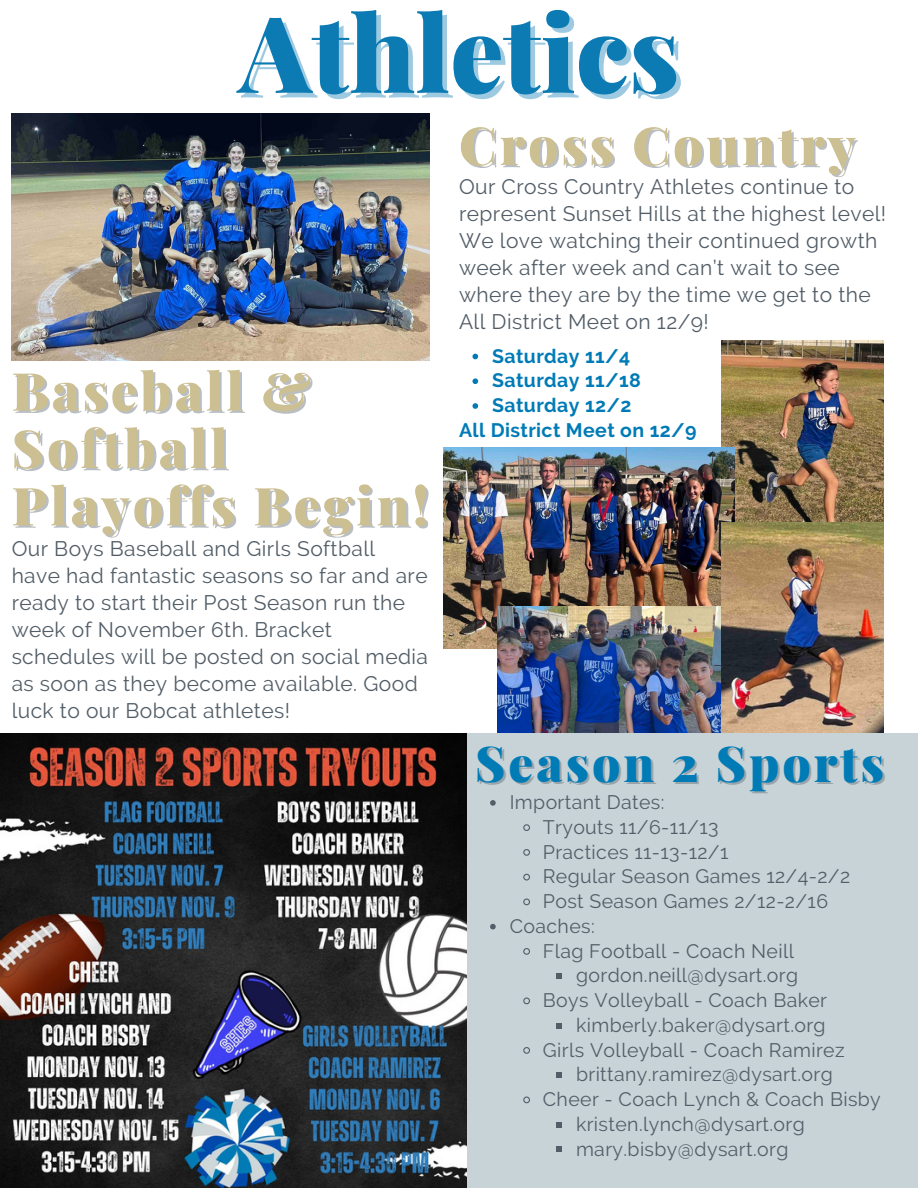
<style>
.page{position:relative;width:918px;height:1188px;background:#fff}
.page>*{position:absolute;margin:0;border:0;box-sizing:border-box;transform-origin:0 0}
.t1{font:900 106.2px "Playfair Display";color:#0c7bb3}
.t2{font:900 52.5px/57.3px "Playfair Display";letter-spacing:.06em;color:#ccbf92}
.t3{font:900 49.5px "Playfair Display";letter-spacing:.06em;color:#007bb6}
.t4{font:21px/27px "Raleway";letter-spacing:.02em;color:#525d67}
.t5{font:19.5px "Raleway";letter-spacing:.02em;color:#525d67}
.t6{font:700 19.5px "Raleway";letter-spacing:.02em;color:#007bb6}
</style>
<div class="page">
<img style="left:12px;top:113px;width:417px;height:248px">
<img style="left:721px;top:340px;width:162px;height:182px">
<img style="left:444px;top:447px;width:291px;height:202px">
<img style="left:497px;top:606px;width:224px;height:128px">
<img style="left:721px;top:522px;width:162px;height:212px">
<div style="left:456px;top:734px;width:462px;height:454px;background:#c7d3d7"></div>
<img style="left:0;top:734px;width:467px;height:454px">
<svg style="left:472px;top:354px;width:6px;height:5px"></svg>
<svg style="left:472px;top:378px;width:6px;height:6px"></svg>
<svg style="left:472px;top:403px;width:6px;height:6px"></svg>
<svg style="left:490px;top:800px;width:6px;height:6px"></svg>
<svg style="left:523px;top:824px;width:7px;height:7px"></svg>
<svg style="left:523px;top:849px;width:7px;height:7px"></svg>
<svg style="left:523px;top:873px;width:7px;height:8px"></svg>
<svg style="left:523px;top:898px;width:7px;height:8px"></svg>
<svg style="left:490px;top:924px;width:6px;height:5px"></svg>
<svg style="left:523px;top:948px;width:7px;height:7px"></svg>
<svg style="left:556px;top:973px;width:6px;height:6px"></svg>
<svg style="left:523px;top:997px;width:7px;height:8px"></svg>
<svg style="left:556px;top:1023px;width:6px;height:5px"></svg>
<svg style="left:523px;top:1047px;width:7px;height:7px"></svg>
<svg style="left:556px;top:1072px;width:6px;height:6px"></svg>
<svg style="left:523px;top:1096px;width:7px;height:8px"></svg>
<svg style="left:556px;top:1122px;width:6px;height:5px"></svg>
<svg style="left:556px;top:1147px;width:6px;height:5px"></svg>
<p class="t1" style="left:239px;top:-22px;width:442px">Athletics</p>
<p class="t2" style="left:459px;top:115px;width:398px">Cross Country</p>
<p class="t2" style="left:12px;top:360px;width:419px">Baseball &amp;<br>Softball<br>Playoffs Begin!</p>
<p class="t4" style="left:12px;top:535px;width:418px">Our Boys Baseball and Girls Softball have had fantastic seasons so far and are ready to start their Post Season run the week of November 6th. Bracket schedules will be posted on social media as soon as they become available. Good luck to our Bobcat athletes!</p>
<p class="t4" style="left:459px;top:174px;width:429px">Our Cross Country Athletes continue to represent Sunset Hills at the highest level!<br>We love watching their continued growth week after week and can’t wait to see where they are by the time we get to the All District Meet on 12/9!</p>
<p class="t6" style="left:492px;top:344px;width:140px">Saturday 11/4</p>
<p class="t6" style="left:492px;top:369px;width:150px">Saturday 11/18</p>
<p class="t6" style="left:492px;top:394px;width:141px">Saturday 12/2</p>
<p class="t6" style="left:459px;top:419px;width:239px">All District Meet on 12/9</p>
<p class="t3" style="left:475px;top:728px;width:411px">Season 2 Sports</p>
<p class="t5" style="left:510px;top:791px;width:156px">Important Dates:</p>
<p class="t5" style="left:543px;top:816px;width:177px">Tryouts 11/6-11/13</p>
<p class="t5" style="left:543px;top:840px;width:187px">Practices 11-13-12/1</p>
<p class="t5" style="left:543px;top:865px;width:309px">Regular Season Games 12/4-2/2</p>
<p class="t5" style="left:543px;top:890px;width:287px">Post Season Games 2/12-2/16</p>
<p class="t5" style="left:510px;top:915px;width:86px">Coaches:</p>
<p class="t5" style="left:543px;top:939px;width:253px">Flag Football - Coach Neill</p>
<p class="t5" style="left:576px;top:964px;width:224px">gordon.neill@dysart.org</p>
<p class="t5" style="left:543px;top:989px;width:286px">Boys Volleyball - Coach Baker</p>
<p class="t5" style="left:576px;top:1014px;width:251px">kimberly.baker@dysart.org</p>
<p class="t5" style="left:543px;top:1038px;width:303px">Girls Volleyball - Coach Ramirez</p>
<p class="t5" style="left:576px;top:1063px;width:258px">brittany.ramirez@dysart.org</p>
<p class="t5" style="left:543px;top:1088px;width:340px">Cheer - Coach Lynch &amp; Coach Bisby</p>
<p class="t5" style="left:576px;top:1113px;width:230px">kristen.lynch@dysart.org</p>
<p class="t5" style="left:576px;top:1137px;width:214px">mary.bisby@dysart.org</p>
</div>
